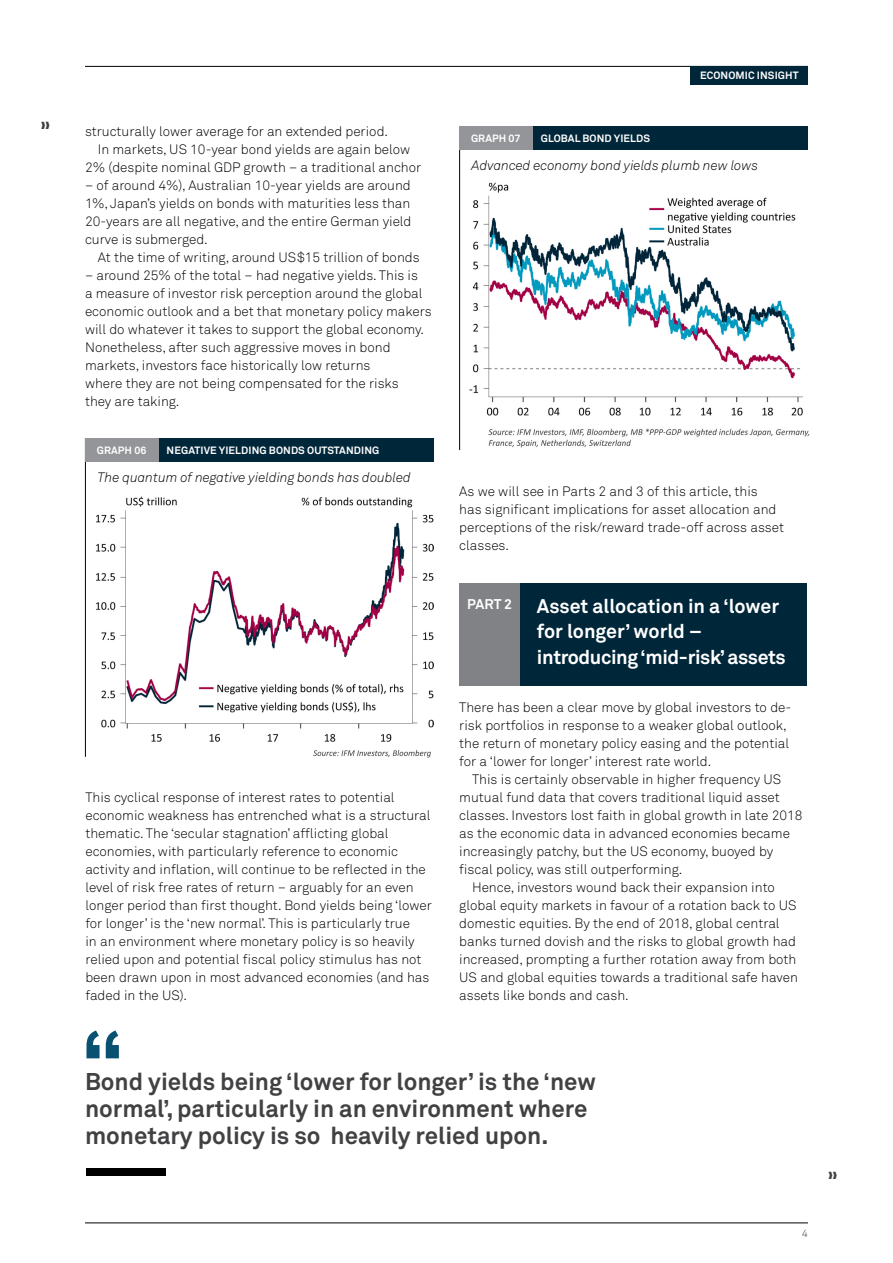
<style>
.page{position:relative;width:893px;height:1263px;background:#fff}
.page>*{position:absolute;margin:0;border:0;box-sizing:border-box;transform-origin:0 0}
.t1{font:700 24px/27px "Akkurat Std";color:#414042}
.t2{font:700 19.5px/25.5px "Akkurat Std";letter-spacing:-.005em;color:#fff}
.t3{font:700 13.95px "Akkurat Std";color:#fff}
.t4{font:300 13.5px/18px "Akkurat Std";color:#000}
.t5{font:italic 300 13.5px "Akkurat Std";color:#000}
.t6{font:700 10.5px "Akkurat Std";letter-spacing:.01em;color:#fff}
.t7{font:300 10.5px "Akkurat Std";color:#414042}
</style>
<div class="page">
<hr style="left:85px;top:66px;width:723px;height:1px;background:#000">
<hr style="left:85px;top:1222px;width:723px;height:1px;background:#000">
<div style="left:691px;top:67px;width:117px;height:18px;background:#00263a"></div>
<img style="left:96px;top:496px;width:338px;height:262px">
<img style="left:470px;top:182px;width:340px;height:266px">
<div style="left:467px;top:583px;width:340px;height:102px;background:#00263a"></div>
<div style="left:459px;top:583px;width:61px;height:102px;background:#808285"></div>
<div style="left:158px;top:438px;width:276px;height:24px;background:#00263a"></div>
<hr style="left:85px;top:438px;width:1px;height:319px;background:#000">
<div style="left:85px;top:438px;width:73px;height:24px;background:#939598"></div>
<div style="left:86px;top:1168px;width:80px;height:7px;background:#000"></div>
<svg style="left:86px;top:1030px;width:33px;height:28px"></svg>
<div style="left:532px;top:127px;width:276px;height:23px;background:#00263a"></div>
<hr style="left:459px;top:127px;width:1px;height:323px;background:#000">
<div style="left:459px;top:127px;width:73px;height:23px;background:#939598"></div>
<p class="t4" style="left:85px;top:122px;width:305px">structurally lower average for an extended period.</p>
<p class="t4" style="left:98px;top:140px;width:314px">In markets, US 10-year bond yields are again below</p>
<p class="t4" style="left:85px;top:158px;width:338px">2% (despite nominal GDP growth – a traditional anchor</p>
<p class="t4" style="left:85px;top:176px;width:328px;text-align:justify">– of around 4%), Australian 10-year yields are around 1%, Japan’s yields on bonds with maturities less than 20-years are all negative, and the entire German yield curve is submerged.</p>
<p class="t4" style="left:98px;top:248px;width:323px">At the time of writing, around US$15 trillion of bonds</p>
<p class="t4" style="left:85px;top:266px;width:348px">– around 25% of the total – had negative yields. This is<br>a measure of investor risk perception around the global economic outlook and a bet that monetary policy makers will do whatever it takes to support the global economy.<br>Nonetheless, after such aggressive moves in bond markets, investors face historically low returns<br>where they are not being compensated for the risks<br>they are taking.</p>
<p class="t6" style="left:97px;top:443px;width:51px">GRAPH 06</p>
<p class="t6" style="left:167px;top:443px;width:214px">NEGATIVE YIELDING BONDS OUTSTANDING</p>
<p class="t5" style="left:97px;top:469px;width:315px">The quantum of negative yielding bonds has doubled</p>
<p class="t4" style="left:85px;top:788px;width:348px">This cyclical response of interest rates to potential economic weakness has entrenched what is a structural thematic. The ‘secular stagnation’ afflicting global economies, with particularly reference to economic activity and inflation, will continue to be reflected in the level of risk free rates of return – arguably for an even longer period than first thought. Bond yields being ‘lower for longer’ is the ‘new normal’. This is particularly true<br>in an environment where monetary policy is so heavily relied upon and potential fiscal policy stimulus has not been drawn upon in most advanced economies (and has faded in the US).</p>
<p class="t6" style="left:700px;top:69px;width:100px">ECONOMIC INSIGHT</p>
<p class="t6" style="left:471px;top:132px;width:51px">GRAPH 07</p>
<p class="t6" style="left:541px;top:132px;width:111px">GLOBAL BOND YIELDS</p>
<p class="t5" style="left:472px;top:158px;width:288px">Advanced economy bond yields plumb new lows</p>
<p class="t4" style="left:459px;top:482px;width:326px">As we will see in Parts 2 and 3 of this article, this<br>has significant implications for asset allocation and perceptions of the risk/reward trade-off across asset classes.</p>
<p class="t3" style="left:467px;top:595px;width:46px">PART 2</p>
<h2 class="t2" style="left:537px;top:593px;width:250px">Asset allocation in a ‘lower for longer’ world – introducing ‘mid-risk’ assets</h2>
<p class="t4" style="left:459px;top:698px;width:334px">There has been a clear move by global investors to de&shy;risk portfolios in response to a weaker global outlook, the return of monetary policy easing and the potential for a ‘lower for longer’ interest rate world.</p>
<p class="t4" style="left:472px;top:770px;width:311px">This is certainly observable in higher frequency US</p>
<p class="t4" style="left:459px;top:788px;width:322px">mutual fund data that covers traditional liquid asset</p>
<p class="t4" style="left:459px;top:806px;width:345px">classes. Investors lost faith in global growth in late 2018</p>
<p class="t4" style="left:459px;top:824px;width:332px">as the economic data in advanced economies became</p>
<p class="t4" style="left:459px;top:842px;width:315px">increasingly patchy, but the US economy, buoyed by</p>
<p class="t4" style="left:459px;top:860px;width:225px">fiscal policy, was still outperforming.</p>
<p class="t4" style="left:472px;top:878px;width:304px">Hence, investors wound back their expansion into</p>
<p class="t4" style="left:459px;top:896px;width:339px">global equity markets in favour of a rotation back to US</p>
<p class="t4" style="left:459px;top:914px;width:322px">domestic equities. By the end of 2018, global central</p>
<p class="t4" style="left:459px;top:932px;width:338px">banks turned dovish and the risks to global growth had</p>
<p class="t4" style="left:459px;top:950px;width:339px">increased, prompting a further rotation away from both</p>
<p class="t4" style="left:459px;top:968px;width:340px">US and global equities towards a traditional safe haven</p>
<p class="t4" style="left:459px;top:986px;width:171px">assets like bonds and cash.</p>
<h1 class="t1" style="left:85px;top:1068px;width:512px">Bond yields being ‘lower for longer’ is the ‘new normal’, particularly in an environment where monetary policy is so heavily relied upon.</h1>
<p class="t7" style="left:802px;top:1227px;width:7px">4</p>
</div>
